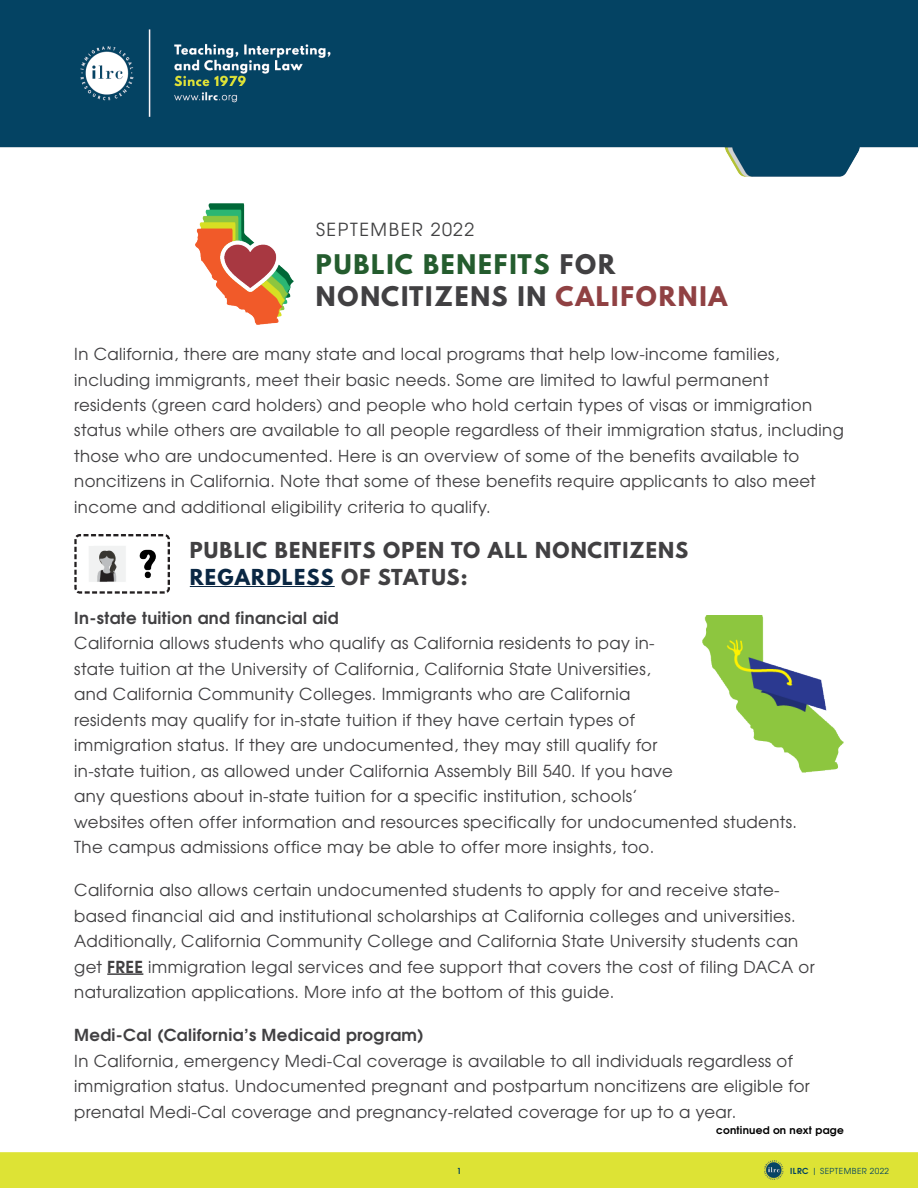
<style>
.page{position:relative;width:918px;height:1188px;background:#fff}
.page>*{position:absolute;margin:0;border:0;box-sizing:border-box;transform-origin:0 0}
.t1{font:700 24px/31.5px "League Spartan";letter-spacing:.075em;color:#414042}
.t2{font:700 19.5px/27px "League Spartan";letter-spacing:.06em;color:#414042}
.t3{font:18px "Te X Gyre Adventor";letter-spacing:.09em;color:#414142}
.t4{font:16.5px/25.5px "Te X Gyre Adventor";letter-spacing:.02em;color:#414042}
.t5{font:700 16.5px "Te X Gyre Adventor";letter-spacing:.02em;color:#414042}
.t6{font:700 10.5px "Te X Gyre Adventor";letter-spacing:.02em;color:#000}
.t7{font:8.25px "Te X Gyre Adventor";letter-spacing:.055em;color:#004262}
.t8{font:700 8.25px "Te X Gyre Adventor";color:#004262}
.s1{color:#245c2e}
.s2{color:#904143}
.s3{color:#0a2743}
.s4{font-weight:700}
</style>
<div class="page">
<div style="left:0;top:1152px;width:918px;height:36px;background:#dde335"></div>
<img style="left:0;top:0;width:918px;height:176px">
<hr style="left:190px;top:586px;width:145px;height:1px;background:#0a2743">
<hr style="left:107px;top:973px;width:36px;height:2px;background:#414042">
<img style="left:196px;top:203px;width:97px;height:122px">
<img style="left:74px;top:535px;width:96px;height:58px">
<img style="left:703px;top:615px;width:141px;height:158px">
<h1 class="t3" style="left:316px;top:215px;width:160px">SEPTEMBER 2022</h1>
<h1 class="t1" style="left:316px;top:249px;width:413px"><span class="s1">PUBLIC BENEFITS</span> FOR<br>NONCITIZENS IN <span class="s2">CALIFORNIA</span></h1>
<p class="t4" style="left:74px;top:340px;width:771px">In California, there are many state and local programs that help low-income families, including immigrants, meet their basic needs. Some are limited to lawful permanent residents (green card holders) and people who hold certain types of visas or immigration status while others are available to all people regardless of their immigration status, including those who are undocumented. Here is an overview of some of the benefits available to noncitizens in California. Note that some of these benefits require applicants to also meet income and additional eligibility criteria to qualify.</p>
<h2 class="t2" style="left:190px;top:536px;width:500px">PUBLIC BENEFITS OPEN TO ALL NONCITIZENS<br><span class="s3">REGARDLESS</span> OF STATUS:</h2>
<h3 class="t5" style="left:74px;top:603px;width:266px">In-state tuition and financial aid</h3>
<p class="t4" style="left:74px;top:629px;width:724px">California allows students who qualify as California residents to pay in-<br>state tuition at the University of California, California State Universities,<br>and California Community Colleges. Immigrants who are California<br>residents may qualify for in-state tuition if they have certain types of<br>immigration status. If they are undocumented, they may still qualify for<br>in-state tuition, as allowed under California Assembly Bill 540. If you have<br>any questions about in-state tuition for a specific institution, schools’<br>websites often offer information and resources specifically for undocumented students.<br>The campus admissions office may be able to offer more insights, too.</p>
<p class="t4" style="left:74px;top:876px;width:742px">California also allows certain undocumented students to apply for and receive state&shy;based financial aid and institutional scholarships at California colleges and universities.<br>Additionally, California Community College and California State University students can get <span class="s4">FREE</span> immigration legal services and fee support that covers the cost of filing DACA or naturalization applications. More info at the bottom of this guide.</p>
<h3 class="t5" style="left:74px;top:1021px;width:351px">Medi-Cal (California’s Medicaid program)</h3>
<p class="t4" style="left:74px;top:1047px;width:737px">In California, emergency Medi-Cal coverage is available to all individuals regardless of immigration status. Undocumented pregnant and postpartum noncitizens are eligible for prenatal Medi-Cal coverage and pregnancy-related coverage for up to a year.</p>
<p class="t6" style="left:716px;top:1121px;width:129px">continued on next page</p>
<p class="t8" style="left:457px;top:1163px;width:6px">1</p>
<p class="t7" style="left:790px;top:1164px;width:100px"><span class="s4">ILRC</span> | SEPTEMBER 2022</p>
</div>
